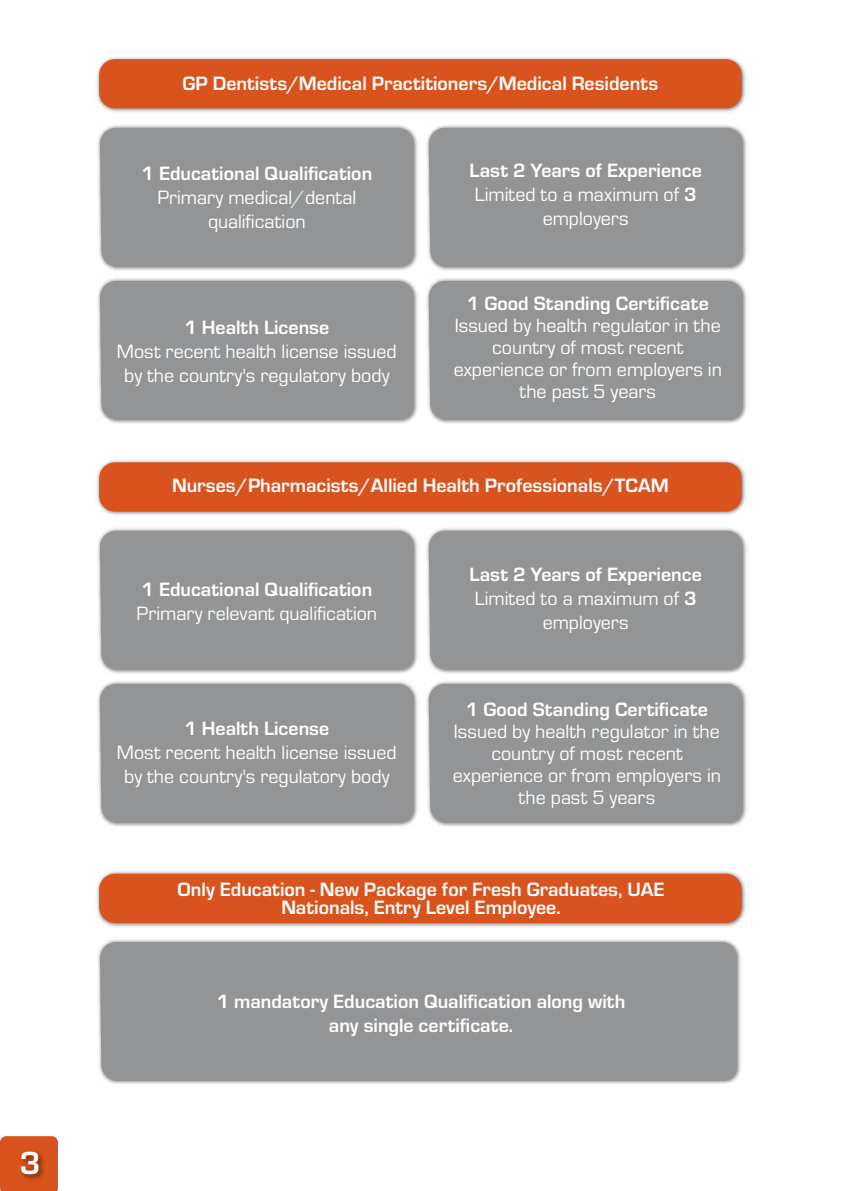
<style>
.page{position:relative;width:842px;height:1191px;background:#fff}
.page>*{position:absolute;margin:0;border:0;box-sizing:border-box;transform-origin:0 0}
.t1{font:700 33.2px "Eurostile";color:#fff}
.t2{font:20px/24px "Eurostile";color:#fff;text-align:center}
.t3{font:700 20px/24px "Eurostile";color:#fff;text-align:center}
.s1{font-weight:700}
</style>
<div class="page">
<svg style="left:0;top:1136px;width:58px;height:55px"></svg>
<img style="left:97px;top:460px;width:649px;height:55px">
<div style="left:99px;top:462px;width:643px;height:49px;background:#d9531e;border-radius:16px"></div>
<img style="left:15px;top:1142px;width:36px;height:49px">
<img style="left:97px;top:57px;width:649px;height:55px">
<div style="left:99px;top:59px;width:643px;height:49px;background:#d9531e;border-radius:16px"></div>
<img style="left:97px;top:125px;width:321px;height:146px">
<div style="left:100px;top:128px;width:314px;height:138px;background:#929496"></div>
<img style="left:426px;top:125px;width:321px;height:146px">
<div style="left:429px;top:128px;width:314px;height:138px;background:#929496"></div>
<img style="left:97px;top:278px;width:321px;height:146px">
<div style="left:100px;top:281px;width:314px;height:138px;background:#929496"></div>
<img style="left:426px;top:278px;width:321px;height:146px">
<div style="left:429px;top:281px;width:314px;height:138px;background:#929496"></div>
<img style="left:97px;top:528px;width:321px;height:146px">
<div style="left:100px;top:531px;width:314px;height:138px;background:#929496"></div>
<img style="left:426px;top:528px;width:321px;height:146px">
<div style="left:429px;top:531px;width:314px;height:138px;background:#929496"></div>
<img style="left:97px;top:871px;width:649px;height:56px">
<div style="left:99px;top:873px;width:643px;height:50px;background:#d9531e;border-radius:16px"></div>
<img style="left:98px;top:939px;width:643px;height:145px">
<div style="left:100px;top:942px;width:637px;height:138px;background:#929496"></div>
<img style="left:97px;top:681px;width:321px;height:146px">
<div style="left:100px;top:684px;width:314px;height:138px;background:#929496"></div>
<img style="left:426px;top:681px;width:321px;height:146px">
<div style="left:429px;top:684px;width:314px;height:138px;background:#929496"></div>
<h1 class="t1" style="left:20px;top:1139px;width:22px">3</h1>
<p class="t3" style="left:183px;top:70px;width:477px">GP Dentists/Medical Practitioners/Medical Residents</p>
<p class="t3" style="left:141px;top:160px;width:232px">1 Educational Qualification</p>
<p class="t2" style="left:157px;top:184px;width:200px">Primary medical/dental qualification</p>
<p class="t3" style="left:184px;top:313px;width:146px">1 Health License</p>
<p class="t2" style="left:117px;top:338px;width:281px">Most recent health license issued by the country's regulatory body</p>
<p class="t2" style="left:470px;top:157px;width:234px"><span class="s1">Last 2 Years of Experience<br></span>Limited to a maximum of <span class="s1">3 </span>employers</p>
<p class="t3" style="left:467px;top:289px;width:243px">1 Good Standing Certificate</p>
<p class="t2" style="left:454px;top:313px;width:270px;line-height:22px">Issued by health regulator in the country of most recent experience or from employers in the past 5 years</p>
<p class="t3" style="left:172px;top:472px;width:498px">Nurses/Pharmacists/Allied Health Professionals/TCAM</p>
<p class="t3" style="left:141px;top:576px;width:232px">1 Educational Qualification</p>
<p class="t2" style="left:137px;top:601px;width:242px">Primary relevant qualification</p>
<p class="t3" style="left:184px;top:715px;width:146px">1 Health License</p>
<p class="t2" style="left:117px;top:740px;width:281px">Most recent health license issued by the country's regulatory body</p>
<p class="t2" style="left:470px;top:561px;width:234px"><span class="s1">Last 2 Years of Experience<br></span>Limited to a maximum of <span class="s1">3 </span>employers</p>
<p class="t3" style="left:466px;top:696px;width:243px">1 Good Standing Certificate</p>
<p class="t2" style="left:453px;top:719px;width:270px;line-height:22px">Issued by health regulator in the country of most recent experience or from employers in the past 5 years</p>
<p class="t3" style="left:178px;top:879px;width:488px;line-height:18px">Only Education - New Package for Fresh Graduates, UAE<br>Nationals, Entry Level Employee.</p>
<p class="t3" style="left:217px;top:987px;width:410px">1 mandatory Education Qualification along with any single certificate.</p>
</div>
